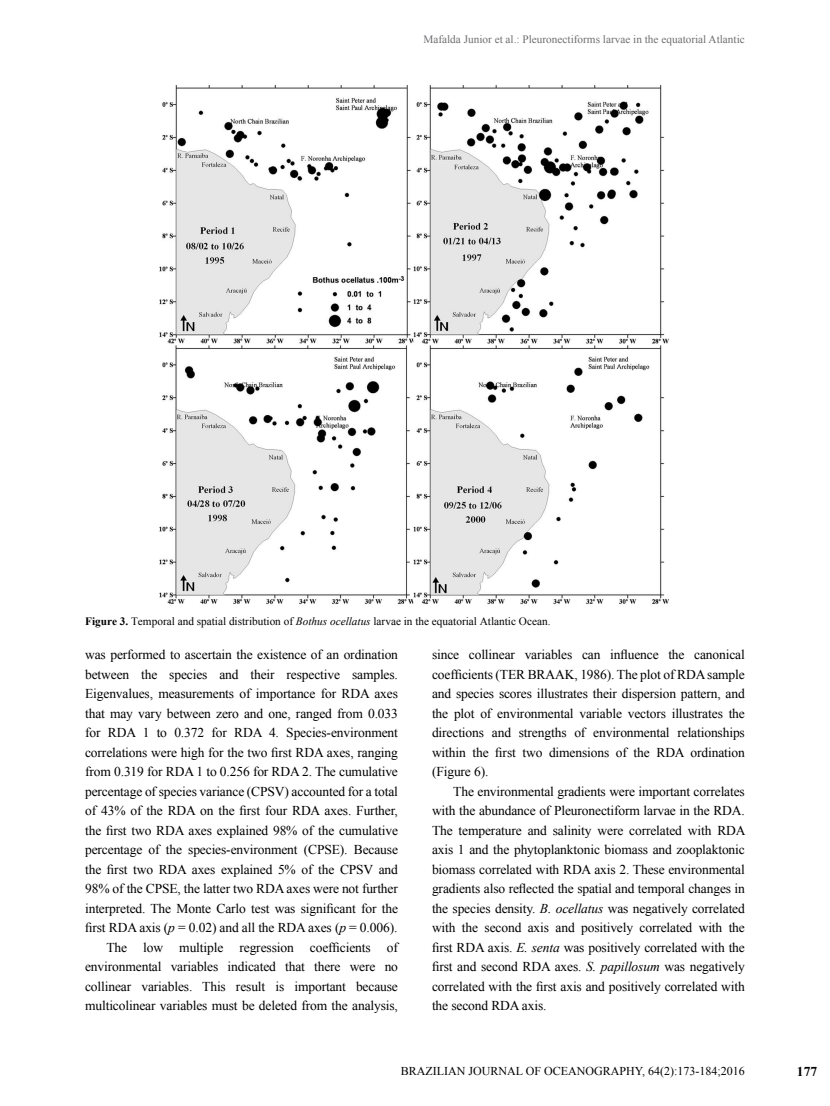
<style>
.page{position:relative;width:830px;height:1106px;background:#fff}
.page>*{position:absolute;margin:0;border:0;box-sizing:border-box;transform-origin:0 0}
.t1{font:13.5px/19.5px "Times New Roman";letter-spacing:-.01em;color:#000;text-align:justify}
.t2{font:700 13.5px "Times New Roman";color:#000}
.t3{font:12px "Times New Roman";color:#000}
.t4{font:11.25px "Times New Roman";color:#000}
.t5{font:11.25px "Times New Roman";color:#6d6e71}
.s1{font-weight:700}
.s2{font-style:italic}
</style>
<div class="page">
<img style="left:159px;top:85px;width:510px;height:520px">
<p class="t5" style="left:423px;top:31px;width:323px">Mafalda Junior et al.: Pleuronectiforms larvae in the equatorial Atlantic</p>
<p class="t4" style="left:85px;top:613px;width:466px"><span class="s1">Figure 3.</span> Temporal and spatial distribution of <span class="s2">Bothus ocellatus</span> larvae in the equatorial Atlantic Ocean.</p>
<p class="t1" style="left:85px;top:644px;width:314px;text-align:right">was performed to ascertain the existence of an ordination between the species and their respective samples.<br>Eigenvalues, measurements of importance for RDA axes that may vary between zero and one, ranged from 0.033 for RDA 1 to 0.372 for RDA 4. Species-environment correlations were high for the two first RDA axes, ranging from 0.319 for RDA 1 to 0.256 for RDA 2. The cumulative percentage of species variance (CPSV) accounted for a total of 43% of the RDA on the first four RDA axes. Further, the first two RDA axes explained 98% of the cumulative percentage of the species-environment (CPSE). Because the first two RDA axes explained 5% of the CPSV and 98% of the CPSE, the latter two RDA axes were not further interpreted. The Monte Carlo test was significant for the first RDA axis (<span class="s2">p</span> = 0.02) and all the RDA axes (<span class="s2">p</span> = 0.006).<br>The low multiple regression coefficients of environmental variables indicated that there were no collinear variables. This result is important because multicolinear variables must be deleted from the analysis,</p>
<p class="t1" style="left:432px;top:644px;width:314px">since collinear variables can influence the canonical coefficients (TER BRAAK, 1986). The plot of RDA sample and species scores illustrates their dispersion pattern, and the plot of environmental variable vectors illustrates the directions and strengths of environmental relationships within the first two dimensions of the RDA ordination (Figure 6).</p>
<p class="t1" style="left:432px;top:781px;width:315px;text-indent:21px">The environmental gradients were important correlates with the abundance of Pleuronectiform larvae in the RDA.<br>The temperature and salinity were correlated with RDA axis 1 and the phytoplanktonic biomass and zooplaktonic biomass correlated with RDA axis 2. These environmental gradients also reflected the spatial and temporal changes in the species density. <span class="s2">B. ocellatus</span> was negatively correlated with the second axis and positively correlated with the first RDA axis. <span class="s2">E. senta</span> was positively correlated with the first and second RDA axes. <span class="s2">S. papillosum</span> was negatively correlated with the first axis and positively correlated with the second RDA axis.</p>
<p class="t3" style="left:400px;top:1063px;width:345px">BRAZILIAN JOURNAL OF OCEANOGRAPHY, 64(2):173-184;2016</p>
<p class="t2" style="left:796px;top:1062px;width:22px">177</p>
</div>
